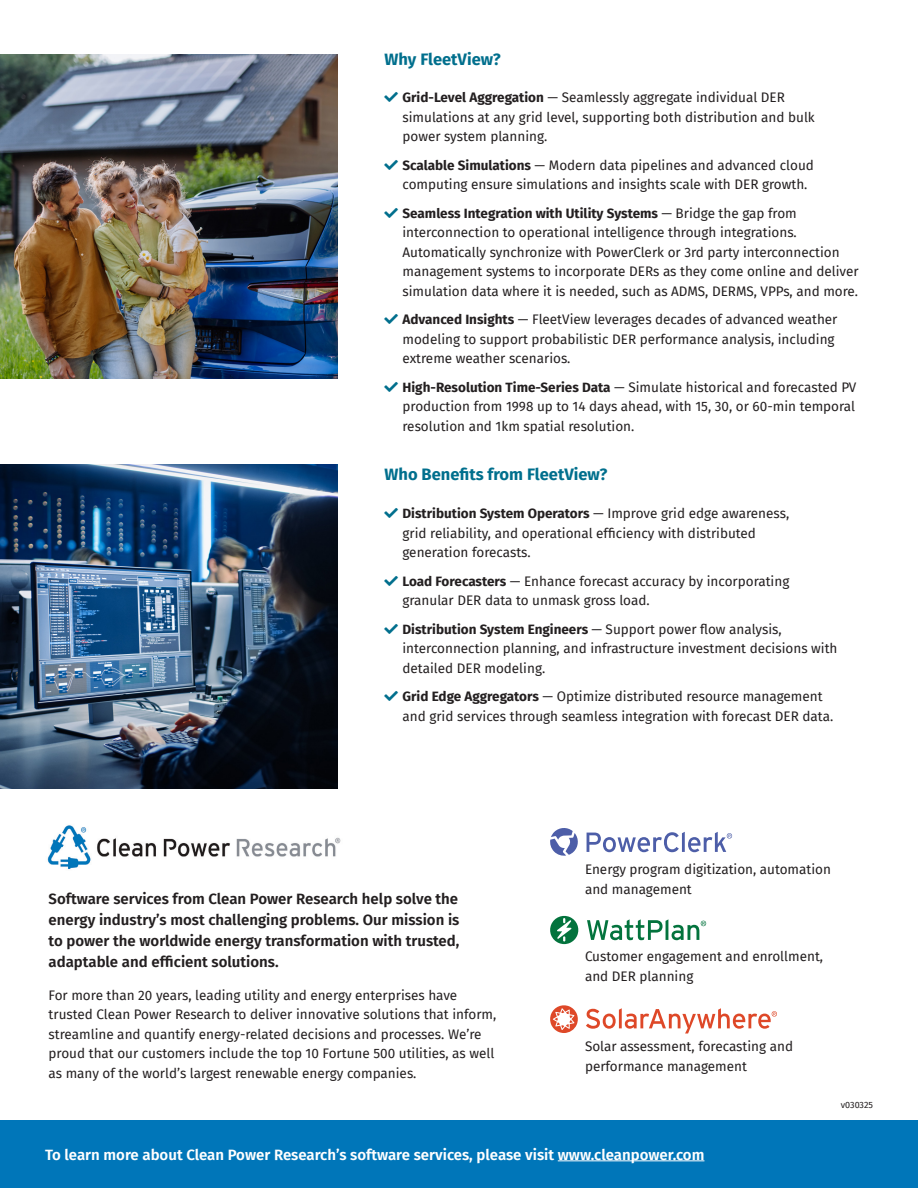
<style>
.page{position:relative;width:918px;height:1188px;background:#fff}
.page>*{position:absolute;margin:0;border:0;box-sizing:border-box;transform-origin:0 0}
.Paragraph_Header{font:700 16.5px "Fira Sans";color:#006f8d}
.Paragraph_Header-2{font:600 15px/21px "Fira Sans";color:#231f20;text-align:justify}
.Large_Header{font:600 15px "Fira Sans";color:#fff}
.Paragraph{font:13.5px/19.5px "Fira Sans";color:#231f20}
.Paragraph_Header-3{font:13.5px/19.5px "Fira Sans";color:#231f20}
.Paragraph-2{font:9px "Fira Sans";letter-spacing:-.005em;color:#231f20}
.s1{font-weight:700}
</style>
<div class="page">
<div style="left:0;top:1120px;width:918px;height:68px;background:#0076b9"></div>
<hr style="left:558px;top:1160px;width:146px;height:1px;background:#fff">
<img style="left:0;top:54px;width:338px;height:324px">
<img style="left:0;top:464px;width:338px;height:324px">
<svg style="left:550px;top:828px;width:28px;height:28px"></svg>
<svg style="left:587px;top:832px;width:145px;height:20px"></svg>
<svg style="left:586px;top:1008px;width:191px;height:26px"></svg>
<svg style="left:550px;top:1005px;width:28px;height:28px"></svg>
<svg style="left:587px;top:919px;width:119px;height:21px"></svg>
<svg style="left:550px;top:916px;width:29px;height:28px"></svg>
<img style="left:47px;top:825px;width:294px;height:44px">
<p class="Paragraph_Header" style="left:385px;top:46px;width:118px">Why FleetView?</p>
<p class="Paragraph" style="left:403px;top:88px;width:414px"><span class="s1">Grid-Level Aggregation</span> — Seamlessly aggregate individual DER simulations at any grid level, supporting both distribution and bulk power system planning.</p>
<p class="Paragraph" style="left:403px;top:155px;width:413px"><span class="s1">Scalable Simulations</span> — Modern data pipelines and advanced cloud computing ensure simulations and insights scale with DER growth.</p>
<p class="Paragraph" style="left:403px;top:203px;width:458px"><span class="s1">Seamless Integration with Utility Systems</span> — Bridge the gap from interconnection to operational intelligence through integrations.<br>Automatically synchronize with PowerClerk or 3rd party interconnection management systems to incorporate DERs as they come online and deliver simulation data where it is needed, such as ADMS, DERMS, VPPs, and more.</p>
<p class="Paragraph" style="left:403px;top:310px;width:436px"><span class="s1">Advanced Insights</span> — FleetView leverages decades of advanced weather modeling to support probabilistic DER performance analysis, including extreme weather scenarios.</p>
<p class="Paragraph" style="left:403px;top:377px;width:455px;text-align:justify"><span class="s1">High-Resolution Time-Series Data</span> — Simulate historical and forecasted PV production from 1998 up to 14 days ahead, with 15, 30, or 60-min temporal resolution and 1km spatial resolution.</p>
<p class="Paragraph_Header" style="left:385px;top:460px;width:224px">Who Benefits from FleetView?</p>
<p class="Paragraph" style="left:403px;top:504px;width:388px"><span class="s1">Distribution System Operators</span> — Improve grid edge awareness, grid reliability, and operational efficiency with distributed generation forecasts.</p>
<p class="Paragraph" style="left:403px;top:571px;width:388px"><span class="s1">Load Forecasters</span> — Enhance forecast accuracy by incorporating granular DER data to unmask gross load.</p>
<p class="Paragraph" style="left:403px;top:619px;width:436px"><span class="s1">Distribution System Engineers</span> — Support power flow analysis, interconnection planning, and infrastructure investment decisions with detailed DER modeling.</p>
<p class="Paragraph" style="left:403px;top:687px;width:432px"><span class="s1">Grid Edge Aggregators</span> — Optimize distributed resource management and grid services through seamless integration with forecast DER data.</p>
<p class="Paragraph_Header-2" style="left:49px;top:887px;width:412px">Software services from Clean Power Research help solve the energy industry’s most challenging problems. Our mission is to power the worldwide energy transformation with trusted, adaptable and efficient solutions.</p>
<p class="Paragraph" style="left:49px;top:985px;width:449px">For more than 20 years, leading utility and energy enterprises have trusted Clean Power Research to deliver innovative solutions that inform, streamline and quantify energy-related decisions and processes. We’re proud that our customers include the top 10 Fortune 500 utilities, as well as many of the world’s largest renewable energy companies.</p>
<p class="Paragraph_Header-3" style="left:585px;top:860px;width:247px">Energy program digitization, automation and management</p>
<p class="Paragraph_Header-3" style="left:585px;top:947px;width:240px">Customer engagement and enrollment, and DER planning</p>
<p class="Paragraph_Header-3" style="left:585px;top:1037px;width:210px">Solar assessment, forecasting and performance management</p>
<p class="Paragraph-2" style="left:841px;top:1098px;width:34px">v030325</p>
<p class="Large_Header" style="left:45px;top:1142px;width:661px">To learn more about Clean Power Research’s software services, please visit www.cleanpower.com</p>
</div>
